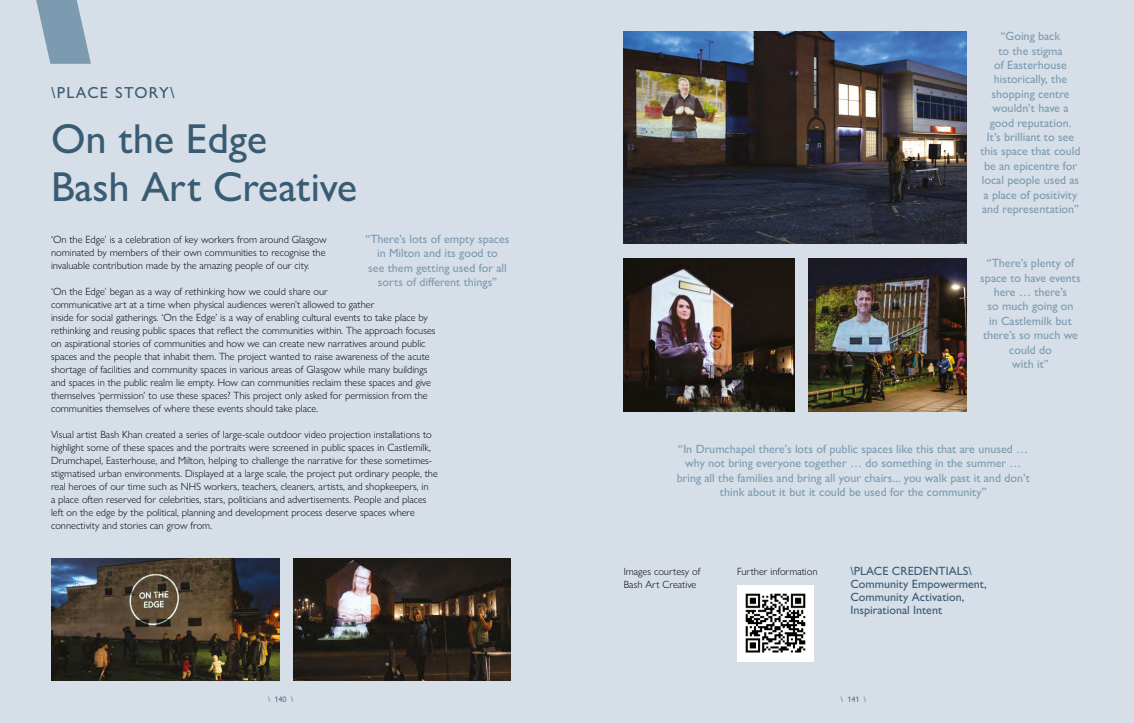
<style>
.page{position:relative;width:1134px;height:723px;background:#d6dee7}
.page>*{position:absolute;margin:0;border:0;box-sizing:border-box;transform-origin:0 0}
.t1{font:500 42px/48px "Gill Sans Nova";color:#395b73}
.t2{font:500 16px "Gill Sans Nova";letter-spacing:.08em;color:#395b73}
.t3{font:500 12px/14.4px "Gill Sans Nova";color:#7c9bb0;text-align:center}
.t4{font:500 12px/13px "Gill Sans Nova";color:#395b73}
.t5{font:300 10.5px/13px "Gill Sans Nova";color:#000}
.t6{font:8px "Gill Sans Nova";color:#395b73}
</style>
<div class="page">
<svg style="left:36px;top:0;width:55px;height:64px"></svg>
<div style="left:737px;top:585px;width:77px;height:76px;background:#fff"></div>
<img style="left:745px;top:593px;width:61px;height:60px">
<img style="left:51px;top:558px;width:229px;height:122px">
<img style="left:624px;top:31px;width:343px;height:213px">
<img style="left:624px;top:258px;width:171px;height:153px">
<img style="left:809px;top:258px;width:158px;height:153px">
<img style="left:294px;top:558px;width:216px;height:122px">
<h2 class="t2" style="left:51px;top:83px;width:125px">\PLACE STORY\</h2>
<h1 class="t1" style="left:51px;top:114px;width:308px">On the Edge<br>Bash Art Creative</h1>
<p class="t5" style="left:51px;top:233px;width:277px;text-align:justify">‘On the Edge’ is a celebration of key workers from around Glasgow nominated by members of their own communities to recognise the invaluable contribution made by the amazing people of our city.</p>
<p class="t5" style="left:51px;top:285px;width:386px">‘On the Edge’ began as a way of rethinking how we could share our<br>communicative art at a time when physical audiences weren’t allowed to gather<br>inside for social gatherings. ‘On the Edge’ is a way of enabling cultural events to take place by rethinking and reusing public spaces that reflect the communities within. The approach focuses on aspirational stories of communities and how we can create new narratives around public spaces and the people that inhabit them. The project wanted to raise awareness of the acute shortage of facilities and community spaces in various areas of Glasgow while many buildings and spaces in the public realm lie empty. How can communities reclaim these spaces and give themselves ‘permission’ to use these spaces? This project only asked for permission from the communities themselves of where these events should take place.</p>
<p class="t5" style="left:51px;top:428px;width:388px">Visual artist Bash Khan created a series of large-scale outdoor video projection installations to highlight some of these spaces and the portraits were screened in public spaces in Castlemilk, Drumchapel, Easterhouse, and Milton, helping to challenge the narrative for these sometimes&shy;stigmatised urban environments. Displayed at a large scale, the project put ordinary people, the real heroes of our time such as NHS workers, teachers, cleaners, artists, and shopkeepers, in<br>a place often reserved for celebrities, stars, politicians and advertisements. People and places left on the edge by the political, planning and development process deserve spaces where connectivity and stories can grow from.</p>
<p class="t3" style="left:365px;top:231px;width:146px">“There’s lots of empty spaces in Milton and its good to<br>see them getting used for all sorts of different things”</p>
<p class="t3" style="left:980px;top:29px;width:102px">“Going back<br>to the stigma<br>of Easterhouse historically, the shopping centre wouldn’t have a good reputation.<br>It’s brilliant to see this space that could be an epicentre for local people used as a place of positivity and representation”</p>
<p class="t3" style="left:980px;top:256px;width:102px">“There’s plenty of space to have events here … there’s<br>so much going on<br>in Castlemilk but there’s so much we could do<br>with it”</p>
<p class="t3" style="left:677px;top:441px;width:355px">“In Drumchapel there’s lots of public spaces like this that are unused … why not bring everyone together … do something in the summer … bring all the families and bring all your chairs... you walk past it and don’t think about it but it could be used for the community”</p>
<p class="t5" style="left:624px;top:564px;width:78px">Images courtesy of</p>
<p class="t5" style="left:737px;top:564px;width:82px">Further information</p>
<p class="t5" style="left:624px;top:577px;width:74px">Bash Art Creative</p>
<p class="t4" style="left:850px;top:564px;width:138px">\PLACE CREDENTIALS\<br>Community Empowerment,<br>Community Activation,<br>Inspirational Intent</p>
<p class="t6" style="left:268px;top:694px;width:27px">\ 140 \</p>
<p class="t6" style="left:841px;top:694px;width:27px">\ 141 \</p>
</div>
